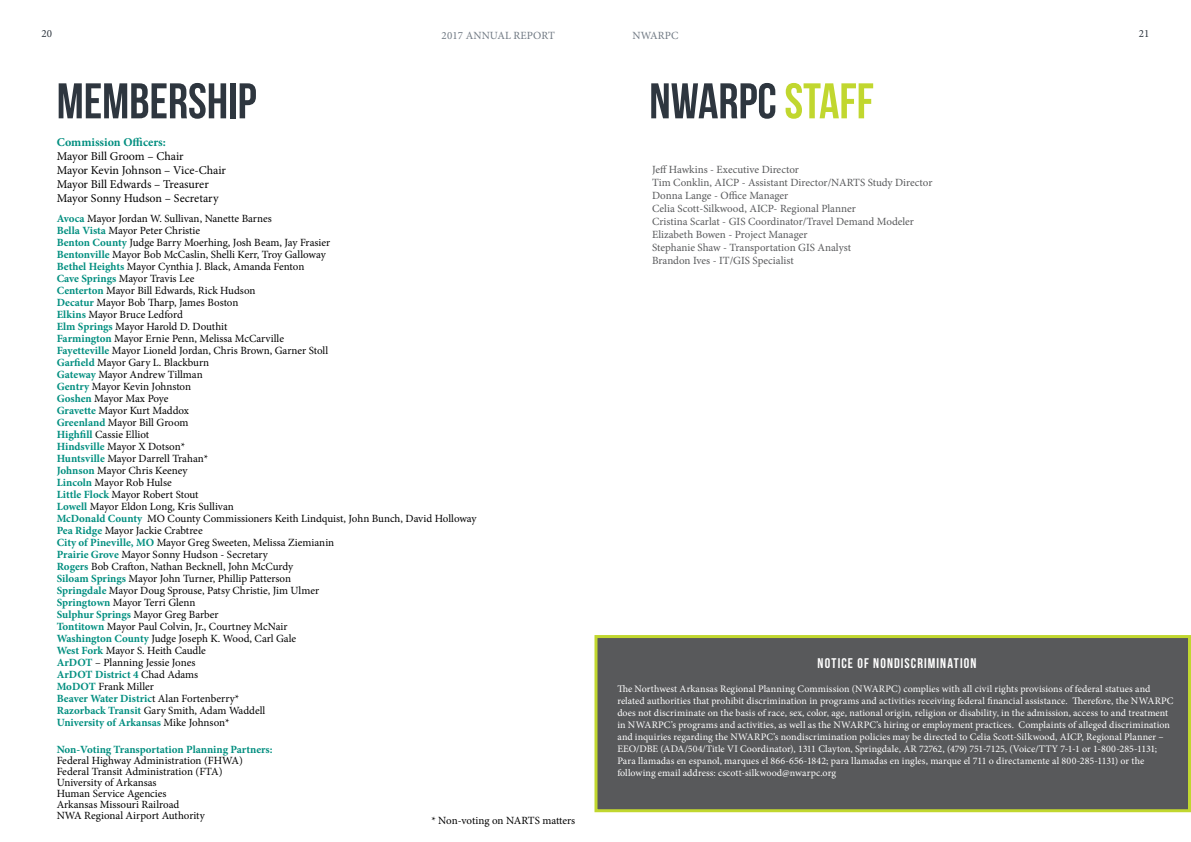
<style>
.page{position:relative;width:1191px;height:842px;background:#fff}
.page>*{position:absolute;margin:0;border:0;box-sizing:border-box;transform-origin:0 0}
.t1{font:50px "Bebas Neue";color:#2e363f}
.t2{font:14px "Bebas Neue";letter-spacing:.075em;color:#fff}
.t3{font:12px/14px "Minion Pro";letter-spacing:-.005em;color:#000}
.t4{font:700 12px "Minion Pro";color:#008e7f}
.t5{font:11px/12px "Minion Pro";letter-spacing:-.005em;color:#000}
.t6{font:11px/13px "Minion Pro";color:#58595b}
.t7{font:700 11px "Minion Pro";letter-spacing:-.005em;color:#008e7f}
.t8{font:11px "Minion Pro";letter-spacing:.01em;color:#707983}
.t9{font:11px "Minion Pro";color:#2e363f}
.t10{font:10px/12px "Minion Pro";letter-spacing:.005em;color:#fff}
.s1{font-weight:700;color:#008e7f}
.s2{color:#c1d72f}
</style>
<div class="page">
<div style="left:596px;top:636px;width:593px;height:175px;background:#58595b"></div>
<div style="left:594px;top:635px;width:597px;height:177px;border:3px solid #c1d72f"></div>
<p class="t9" style="left:42px;top:26px;width:12px">20</p>
<p class="t8" style="left:441px;top:28px;width:115px">2017 ANNUAL REPORT</p>
<p class="t8" style="left:632px;top:28px;width:47px">NWARPC</p>
<p class="t9" style="left:1138px;top:26px;width:12px">21</p>
<h1 class="t1" style="left:57px;top:74px;width:201px">MEMBERSHIP</h1>
<p class="t4" style="left:57px;top:134px;width:111px">Commission Officers:</p>
<p class="t3" style="left:57px;top:149px;width:171px">Mayor Bill Groom – Chair<br>Mayor Kevin Johnson – Vice-Chair<br>Mayor Bill Edwards – Treasurer<br>Mayor Sonny Hudson – Secretary</p>
<p class="t5" style="left:57px;top:213px;width:421px"><span class="s1">Avoca</span> Mayor Jordan W. Sullivan, Nanette Barnes<br><span class="s1">Bella Vista</span> Mayor Peter Christie<br><span class="s1">Benton County</span> Judge Barry Moerhing, Josh Beam, Jay Frasier<br><span class="s1">Bentonville</span> Mayor Bob McCaslin, Shelli Kerr, Troy Galloway<br><span class="s1">Bethel Heights</span> Mayor Cynthia J. Black, Amanda Fenton<br><span class="s1">Cave Springs</span> Mayor Travis Lee<br><span class="s1">Centerton</span> Mayor Bill Edwards, Rick Hudson<br><span class="s1">Decatur</span> Mayor Bob Tharp, James Boston<br><span class="s1">Elkins</span> Mayor Bruce Ledford<br><span class="s1">Elm Springs</span> Mayor Harold D. Douthit<br><span class="s1">Farmington</span> Mayor Ernie Penn, Melissa McCarville<br><span class="s1">Fayetteville</span> Mayor Lioneld Jordan, Chris Brown, Garner Stoll<br><span class="s1">Garfield</span> Mayor Gary L. Blackburn<br><span class="s1">Gateway</span> Mayor Andrew Tillman<br><span class="s1">Gentry</span> Mayor Kevin Johnston<br><span class="s1">Goshen</span> Mayor Max Poye<br><span class="s1">Gravette</span> Mayor Kurt Maddox<br><span class="s1">Greenland</span> Mayor Bill Groom<br><span class="s1">Highfill</span> Cassie Elliot<br><span class="s1">Hindsville</span> Mayor X Dotson*<br><span class="s1">Huntsville</span> Mayor Darrell Trahan*<br><span class="s1">Johnson</span> Mayor Chris Keeney<br><span class="s1">Lincoln</span> Mayor Rob Hulse<br><span class="s1">Little Flock</span> Mayor Robert Stout<br><span class="s1">Lowell</span> Mayor Eldon Long, Kris Sullivan<br><span class="s1">McDonald County</span> MO County Commissioners Keith Lindquist, John Bunch, David Holloway <span class="s1">Pea Ridge</span> Mayor Jackie Crabtree<br><span class="s1">City of Pineville, MO</span> Mayor Greg Sweeten, Melissa Ziemianin<br><span class="s1">Prairie Grove</span> Mayor Sonny Hudson - Secretary<br><span class="s1">Rogers</span> Bob Crafton, Nathan Becknell, John McCurdy<br><span class="s1">Siloam Springs</span> Mayor John Turner, Phillip Patterson<br><span class="s1">Springdale</span> Mayor Doug Sprouse, Patsy Christie, Jim Ulmer<br><span class="s1">Springtown</span> Mayor Terri Glenn<br><span class="s1">Sulphur Springs</span> Mayor Greg Barber<br><span class="s1">Tontitown</span> Mayor Paul Colvin, Jr., Courtney McNair<br><span class="s1">Washington County</span> Judge Joseph K. Wood, Carl Gale<br><span class="s1">West Fork</span> Mayor S. Heith Caudle<br><span class="s1">ArDOT</span> – Planning Jessie Jones<br><span class="s1">ArDOT District 4</span> Chad Adams<br><span class="s1">MoDOT</span> Frank Miller<br><span class="s1">Beaver Water Distric</span>t Alan Fortenberry*<br><span class="s1">Razorback Transit</span> Gary Smith, Adam Waddell<br><span class="s1">University of Arkansas</span> Mike Johnson*</p>
<p class="t7" style="left:57px;top:742px;width:217px">Non-Voting Transportation Planning Partners:</p>
<p class="t5" style="left:57px;top:755px;width:188px;line-height:11px">Federal Highway Administration (FHWA)<br>Federal Transit Administration (FTA)<br>University of Arkansas<br>Human Service Agencies<br>Arkansas Missouri Railroad<br>NWA Regional Airport Authority</p>
<p class="t5" style="left:431px;top:815px;width:145px">* Non-voting on NARTS matters</p>
<h1 class="t1" style="left:649px;top:74px;width:226px">NWARPC <span class="s2">STAFF</span></h1>
<p class="t6" style="left:652px;top:163px;width:282px">Jeff Hawkins - Executive Director<br>Tim Conklin, AICP - Assistant Director/NARTS Study Director Donna Lange - Office Manager<br>Celia Scott-Silkwood, AICP- Regional Planner<br>Cristina Scarlat - GIS Coordinator/Travel Demand Modeler Elizabeth Bowen - Project Manager<br>Stephanie Shaw - Transportation GIS Analyst<br>Brandon Ives - IT/GIS Specialist</p>
<p class="t2" style="left:817px;top:656px;width:160px">NOTICE OF NONDISCRIMINATION</p>
<p class="t10" style="left:617px;top:683px;width:558px">The Northwest Arkansas Regional Planning Commission (NWARPC) complies with all civil rights provisions of federal statues and related authorities that prohibit discrimination in programs and activities receiving federal financial assistance. Therefore, the NWARPC does not discriminate on the basis of race, sex, color, age, national origin, religion or disability, in the admission, access to and treatment in NWARPC’s programs and activities, as well as the NWARPC’s hiring or employment practices. Complaints of alleged discrimination and inquiries regarding the NWARPC’s nondiscrimination policies may be directed to Celia Scott-Silkwood, AICP, Regional Planner – EEO/DBE (ADA/504/Title VI Coordinator), 1311 Clayton, Springdale, AR 72762, (479) 751-7125, (Voice/TTY 7-1-1 or 1-800-285-1131; Para llamadas en espanol, marques el 866-656-1842; para llamadas en ingles, marque el 711 o directamente al 800-285-1131) or the following email address: cscott-silkwood@nwarpc.org</p>
</div>
